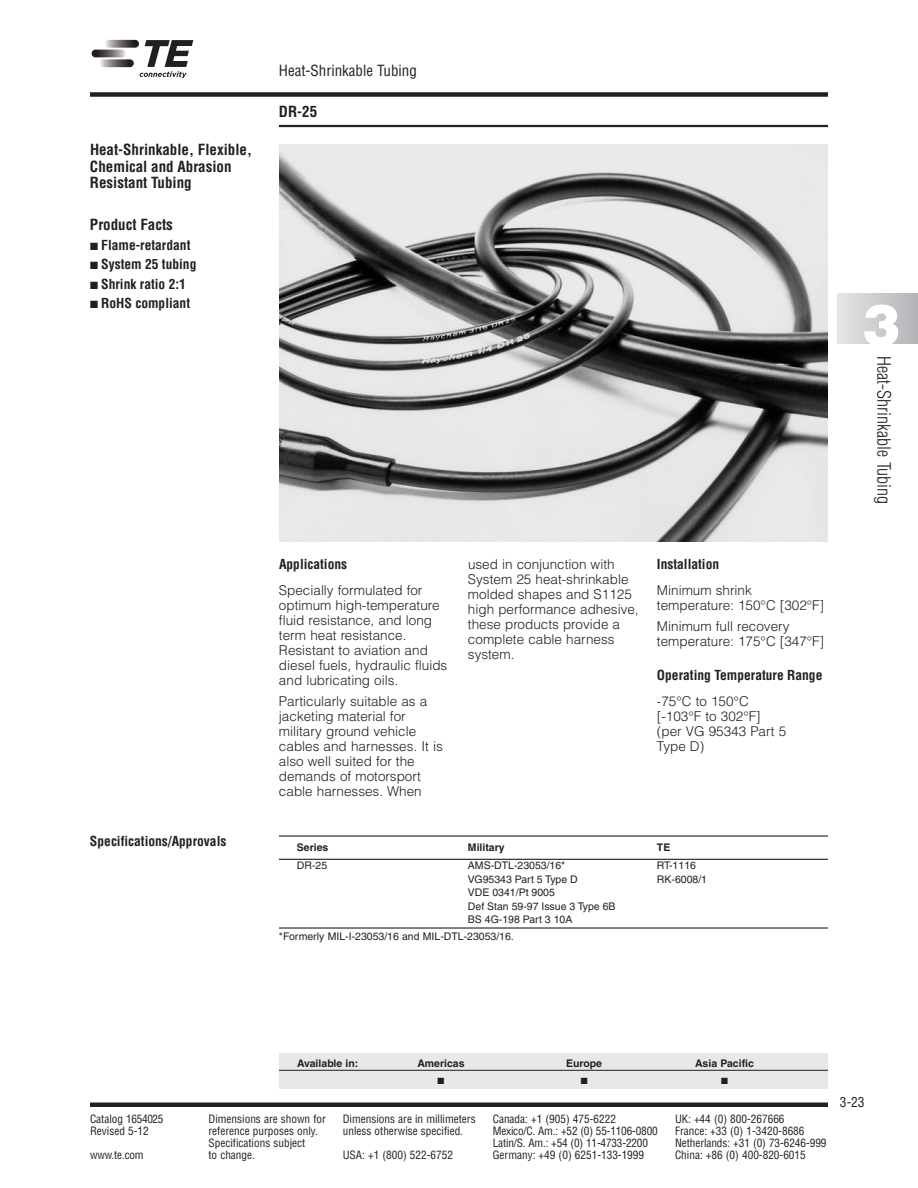
<style>
.page{position:relative;width:918px;height:1188px;background:#fff}
.page>*{position:absolute;margin:0;border:0;box-sizing:border-box;transform-origin:0 0}
.t1{font:900 57px "Helvetica";color:#fff}
.t2{font:300 condensed 18px "Helvetica";color:#231f20}
.t3{font:700 condensed 15px/16.5px "Helvetica";color:#231f20}
.t4{font:condensed 15px "Helvetica";color:#231f20}
.t5{font:300 13.5px/15px "Helvetica";color:#231f20}
.t6{font:700 condensed 13.5px "Helvetica";color:#231f20}
.t7{font:condensed 13.5px "Helvetica";color:#231f20}
.t8{font:condensed 11.25px "Helvetica";color:#231f20}
.t9{font:10.5px/13.5px "Helvetica";color:#231f20}
.t10{font:700 10.5px "Helvetica";color:#231f20}
.t11{font:9px "Zapf Dingbats ITC";color:#231f20}
</style>
<div class="page">
<hr style="left:279px;top:125px;width:549px;height:2px;background:#231f20">
<div style="left:90px;top:92px;width:738px;height:5px;background:#231f20"></div>
<div style="left:837px;top:294px;width:81px;height:49px;background:linear-gradient(to right,#e5e6e7,#b2b3b6)"></div>
<svg style="left:105px;top:40px;width:34px;height:8px"></svg>
<svg style="left:99px;top:59px;width:35px;height:8px"></svg>
<svg style="left:92px;top:50px;width:34px;height:7px"></svg>
<svg style="left:140px;top:40px;width:53px;height:38px"></svg>
<div style="left:90px;top:1102px;width:738px;height:5px;background:#231f20"></div>
<img style="left:279px;top:144px;width:549px;height:397px">
<hr style="left:279px;top:835px;width:549px;height:2px;background:#231f20">
<hr style="left:279px;top:859px;width:549px;height:1px;background:#231f20">
<hr style="left:279px;top:927px;width:549px;height:2px;background:#231f20">
<div style="left:279px;top:1053px;width:549px;height:35px;background:#e7e8e9"></div>
<hr style="left:279px;top:1070px;width:549px;height:1px;background:#231f20">
<p class="t4" style="left:279px;top:62px;width:139px">Heat-Shrinkable Tubing</p>
<p class="t3" style="left:90px;top:142px;width:164px">Heat-Shrinkable, Flexible,<br>Chemical and Abrasion<br>Resistant Tubing</p>
<p class="t3" style="left:90px;top:217px;width:84px">Product Facts</p>
<p class="t6" style="left:90px;top:237px;width:102px">■ Flame-retardant</p>
<p class="t6" style="left:90px;top:257px;width:108px">■ System 25 tubing</p>
<p class="t6" style="left:90px;top:276px;width:97px">■ Shrink ratio 2:1</p>
<p class="t6" style="left:90px;top:296px;width:102px">■ RoHS compliant</p>
<p class="t3" style="left:279px;top:104px;width:40px">DR-25</p>
<p class="t6" style="left:279px;top:557px;width:70px">Applications</p>
<p class="t5" style="left:279px;top:584px;width:170px">Specially formulated for optimum high-temperature fluid resistance, and long term heat resistance.<br>Resistant to aviation and diesel fuels, hydraulic fluids and lubricating oils.</p>
<p class="t5" style="left:279px;top:695px;width:165px">Particularly suitable as a jacketing material for military ground vehicle cables and harnesses. It is also well suited for the demands of motorsport cable harnesses. When</p>
<p class="t5" style="left:468px;top:558px;width:172px">used in conjunction with<br>System 25 heat-shrinkable molded shapes and S1125 high performance adhesive, these products provide a complete cable harness system.</p>
<p class="t6" style="left:657px;top:557px;width:64px">Installation</p>
<p class="t5" style="left:657px;top:584px;width:169px">Minimum shrink temperature: 150°C [302°F]</p>
<p class="t5" style="left:657px;top:620px;width:169px">Minimum full recovery temperature: 175°C [347°F]</p>
<p class="t6" style="left:657px;top:668px;width:167px">Operating Temperature Range</p>
<p class="t5" style="left:657px;top:695px;width:131px">-75°C to 150°C [-103°F to 302°F] (per VG 95343 Part 5<br>Type D)</p>
<p class="t6" style="left:90px;top:833px;width:138px">Specifications/Approvals</p>
<p class="t10" style="left:297px;top:843px;width:33px">Series</p>
<p class="t10" style="left:468px;top:843px;width:38px">Military</p>
<p class="t10" style="left:657px;top:843px;width:15px">TE</p>
<p class="t9" style="left:297px;top:860px;width:32px">DR-25</p>
<p class="t9" style="left:468px;top:860px;width:99px">AMS-DTL-23053/16*</p>
<p class="t9" style="left:657px;top:860px;width:41px">RT-1116</p>
<p class="t9" style="left:468px;top:873px;width:111px">VG95343 Part 5 Type D</p>
<p class="t9" style="left:657px;top:873px;width:52px">RK-6008/1</p>
<p class="t9" style="left:468px;top:887px;width:149px">VDE 0341/Pt 9005<br>Def Stan 59-97 Issue 3 Type 6B<br>BS 4G-198 Part 3 10A</p>
<p class="t9" style="left:279px;top:930px;width:236px">*Formerly MIL-I-23053/16 and MIL-DTL-23053/16.</p>
<h1 class="t1" style="left:862px;top:304px;width:40px">3</h1>
<h2 class="t2" style="left:894px;top:356px;width:149px;rotate:90deg">Heat-Shrinkable Tubing</h2>
<p class="t10" style="left:297px;top:1059px;width:63px">Available in:</p>
<p class="t10" style="left:417px;top:1059px;width:49px">Americas</p>
<p class="t10" style="left:566px;top:1059px;width:37px">Europe</p>
<p class="t10" style="left:695px;top:1059px;width:60px">Asia Pacific</p>
<p class="t11" style="left:438px;top:1077px;width:8px">■</p>
<p class="t11" style="left:581px;top:1077px;width:8px">■</p>
<p class="t11" style="left:721px;top:1077px;width:8px">■</p>
<p class="t8" style="left:90px;top:1112px;width:75px">Catalog 1654025</p>
<p class="t8" style="left:209px;top:1112px;width:119px">Dimensions are shown for</p>
<p class="t8" style="left:343px;top:1112px;width:134px">Dimensions are in millimeters</p>
<p class="t8" style="left:493px;top:1112px;width:125px">Canada: +1 (905) 475-6222</p>
<p class="t8" style="left:675px;top:1112px;width:111px">UK: +44 (0) 800-267666</p>
<p class="t8" style="left:90px;top:1124px;width:60px">Revised 5-12</p>
<p class="t8" style="left:209px;top:1124px;width:111px">reference purposes only.</p>
<p class="t8" style="left:343px;top:1124px;width:122px">unless otherwise specified.</p>
<p class="t8" style="left:493px;top:1124px;width:167px">Mexico/C. Am.: +52 (0) 55-1106-0800</p>
<p class="t8" style="left:675px;top:1124px;width:131px">France: +33 (0) 1-3420-8686</p>
<p class="t8" style="left:209px;top:1136px;width:98px">Specifications subject</p>
<p class="t8" style="left:493px;top:1136px;width:157px">Latin/S. Am.: +54 (0) 11-4733-2200</p>
<p class="t8" style="left:675px;top:1136px;width:153px">Netherlands: +31 (0) 73-6246-999</p>
<p class="t8" style="left:90px;top:1148px;width:55px">www.te.com</p>
<p class="t8" style="left:209px;top:1148px;width:48px">to change.</p>
<p class="t8" style="left:343px;top:1148px;width:112px">USA: +1 (800) 522-6752</p>
<p class="t8" style="left:493px;top:1148px;width:153px">Germany: +49 (0) 6251-133-1999</p>
<p class="t8" style="left:675px;top:1148px;width:132px">China: +86 (0) 400-820-6015</p>
<p class="t7" style="left:840px;top:1095px;width:26px">3-23</p>
</div>
